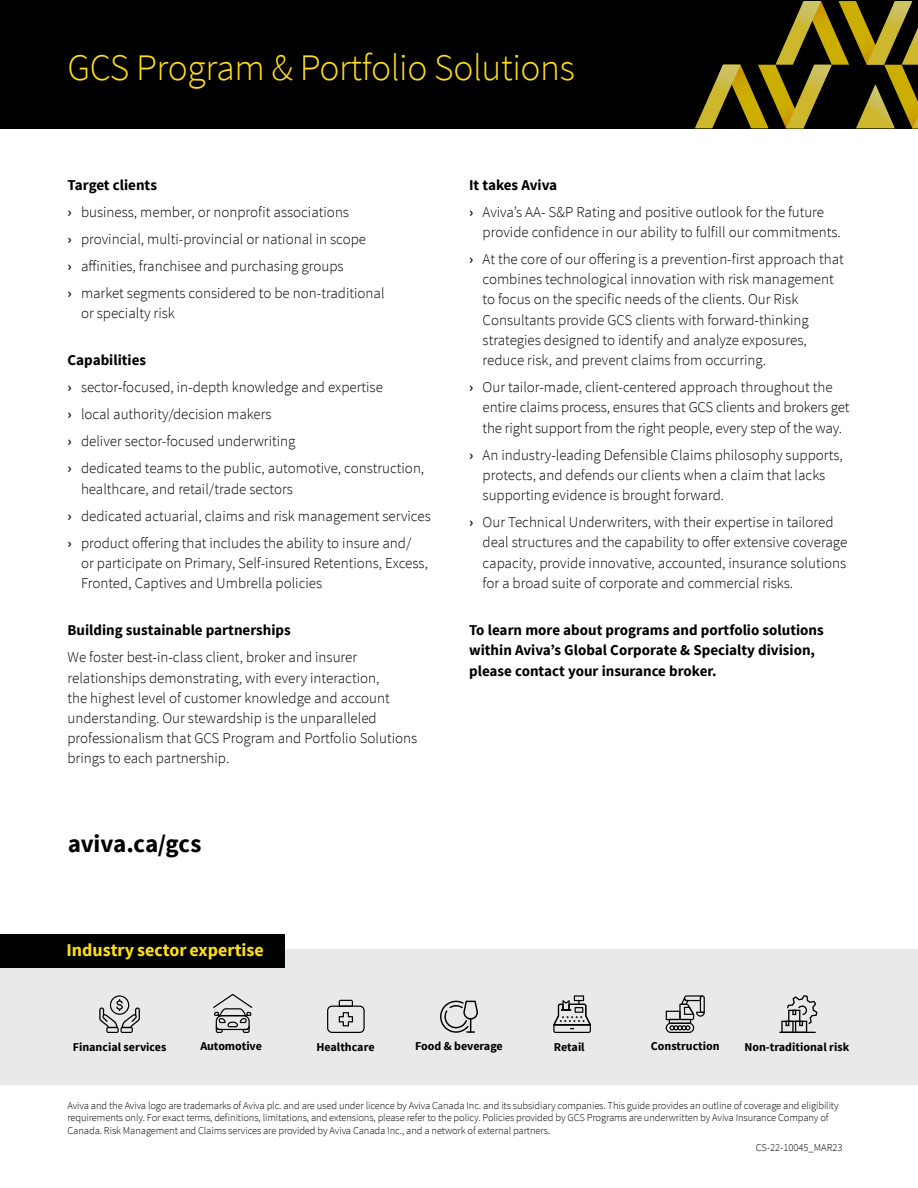
<style>
.page{position:relative;width:918px;height:1188px;background:#fff}
.page>*{position:absolute;margin:0;border:0;box-sizing:border-box;transform-origin:0 0}
.t1{font:300 37.5px "Source Sans Pro";letter-spacing:-.01em;color:#ffde17}
.t2{font:700 24.9px "Source Sans Pro";letter-spacing:-.005em;color:#010000}
.t3{font:700 18px "Source Sans Pro";color:#ffde17}
.t4{font:300 15px/20.2px "Source Sans Pro";color:#010000}
.t5{font:700 15px/20.2px "Source Sans Pro";color:#010000}
.t6{font:700 12px "Source Sans Pro";color:#010000}
.t7{font:300 10.5px/12.6px "Source Sans Pro";letter-spacing:-.01em;color:#010000}
.s1{font-weight:700}
.s2{font-weight:600}
</style>
<div class="page">
<div style="left:0;top:950px;width:918px;height:135px;background:#e8e9e8"></div>
<div style="left:0;top:0;width:918px;height:129px;background:#010000"></div>
<div style="left:0;top:934px;width:284px;height:33px;background:#000101"></div>
<svg style="left:99px;top:995px;width:41px;height:38px"></svg>
<svg style="left:213px;top:994px;width:39px;height:39px"></svg>
<svg style="left:327px;top:1000px;width:38px;height:33px"></svg>
<svg style="left:666px;top:995px;width:39px;height:38px"></svg>
<hr style="left:779px;top:1032px;width:37px;height:1px;background:#000101">
<svg style="left:781px;top:995px;width:36px;height:38px"></svg>
<svg style="left:440px;top:1001px;width:38px;height:32px"></svg>
<svg style="left:553px;top:995px;width:38px;height:38px"></svg>
<svg style="left:695px;top:1px;width:223px;height:127px"></svg>
<h1 class="t1" style="left:68px;top:45px;width:509px">GCS Program &amp; Portfolio Solutions</h1>
<p class="t4" style="left:68px;top:171px;width:319px;line-height:27px"><span class="s1">Target clients<br></span><span class="s2">›</span> business, member, or nonprofit associations<br><span class="s2">›</span> provincial, multi-provincial or national in scope<br><span class="s2">›</span> affinities, franchisee and purchasing groups<br><span class="s2">›</span> market segments considered to be non-traditional</p>
<p class="t4" style="left:81px;top:303px;width:95px">or specialty risk</p>
<p class="t4" style="left:68px;top:347px;width:358px;line-height:27px"><span class="s1">Capabilities<br></span><span class="s2">›</span> sector-focused, in-depth knowledge and expertise<br><span class="s2">›</span> local authority/decision makers<br><span class="s2">›</span> deliver sector-focused underwriting<br><span class="s2">›</span> dedicated teams to the public, automotive, construction,</p>
<p class="t4" style="left:68px;top:475px;width:365px;line-height:27px;text-indent:14px">healthcare, and retail/trade sectors<br><span class="s2">›</span> dedicated actuarial, claims and risk management services <span class="s2">›</span> product offering that includes the ability to insure and/</p>
<p class="t4" style="left:81px;top:553px;width:348px">or participate on Primary, Self-insured Retentions, Excess,<br>Fronted, Captives and Umbrella policies</p>
<p class="t5" style="left:68px;top:621px;width:225px">Building sustainable partnerships</p>
<p class="t4" style="left:68px;top:647px;width:351px">We foster best-in-class client, broker and insurer relationships demonstrating, with every interaction,<br>the highest level of customer knowledge and account understanding. Our stewardship is the unparalleled professionalism that GCS Program and Portfolio Solutions brings to each partnership.</p>
<h2 class="t2" style="left:68px;top:828px;width:135px">aviva.ca/gcs</h2>
<p class="t3" style="left:66px;top:939px;width:199px">Industry sector expertise</p>
<p class="t4" style="left:469px;top:171px;width:356px;line-height:27px"><span class="s1">It takes Aviva<br></span><span class="s2">›</span> Aviva’s AA- S&amp;P Rating and positive outlook for the future</p>
<p class="t4" style="left:469px;top:219px;width:376px;line-height:27px;text-align:right">provide confidence in our ability to fulfill our commitments.<br><span class="s2">›</span> At the core of our offering is a prevention-first approach that</p>
<p class="t4" style="left:483px;top:269px;width:353px">combines technological innovation with risk management to focus on the specific needs of the clients. Our Risk Consultants provide GCS clients with forward-thinking strategies designed to identify and analyze exposures, reduce risk, and prevent claims from occurring.</p>
<p class="t4" style="left:483px;top:377px;width:368px;text-indent:-14px"><span class="s2">›</span> Our tailor-made, client-centered approach throughout the entire claims process, ensures that GCS clients and brokers get the right support from the right people, every step of the way.</p>
<p class="t4" style="left:483px;top:445px;width:362px;text-indent:-14px"><span class="s2">›</span> An industry-leading Defensible Claims philosophy supports, protects, and defends our clients when a claim that lacks supporting evidence is brought forward.</p>
<p class="t4" style="left:483px;top:512px;width:366px;text-indent:-14px"><span class="s2">›</span> Our Technical Underwriters, with their expertise in tailored deal structures and the capability to offer extensive coverage capacity, provide innovative, accounted, insurance solutions for a broad suite of corporate and commercial risks.</p>
<p class="t5" style="left:469px;top:621px;width:356px">To learn more about programs and portfolio solutions within Aviva’s Global Corporate &amp; Specialty division, please contact your insurance broker.</p>
<p class="t6" style="left:73px;top:1039px;width:95px">Financial services</p>
<p class="t6" style="left:200px;top:1039px;width:63px">Automotive</p>
<p class="t6" style="left:316px;top:1039px;width:60px">Healthcare</p>
<p class="t6" style="left:415px;top:1039px;width:89px">Food &amp; beverage</p>
<p class="t6" style="left:554px;top:1039px;width:32px">Retail</p>
<p class="t6" style="left:651px;top:1039px;width:70px">Construction</p>
<p class="t6" style="left:744px;top:1039px;width:106px">Non-traditional risk</p>
<p class="t7" style="left:68px;top:1099px;width:773px">Aviva and the Aviva logo are trademarks of Aviva plc. and are used under licence by Aviva Canada Inc. and its subsidiary companies. This guide provides an outline of coverage and eligibility requirements only. For exact terms, definitions, limitations, and extensions, please refer to the policy. Policies provided by GCS Programs are underwritten by Aviva Insurance Company of<br>Canada. Risk Management and Claims services are provided by Aviva Canada Inc., and a network of external partners.</p>
<p class="t7" style="left:756px;top:1141px;width:88px">CS-22-10045_MAR23</p>
</div>
